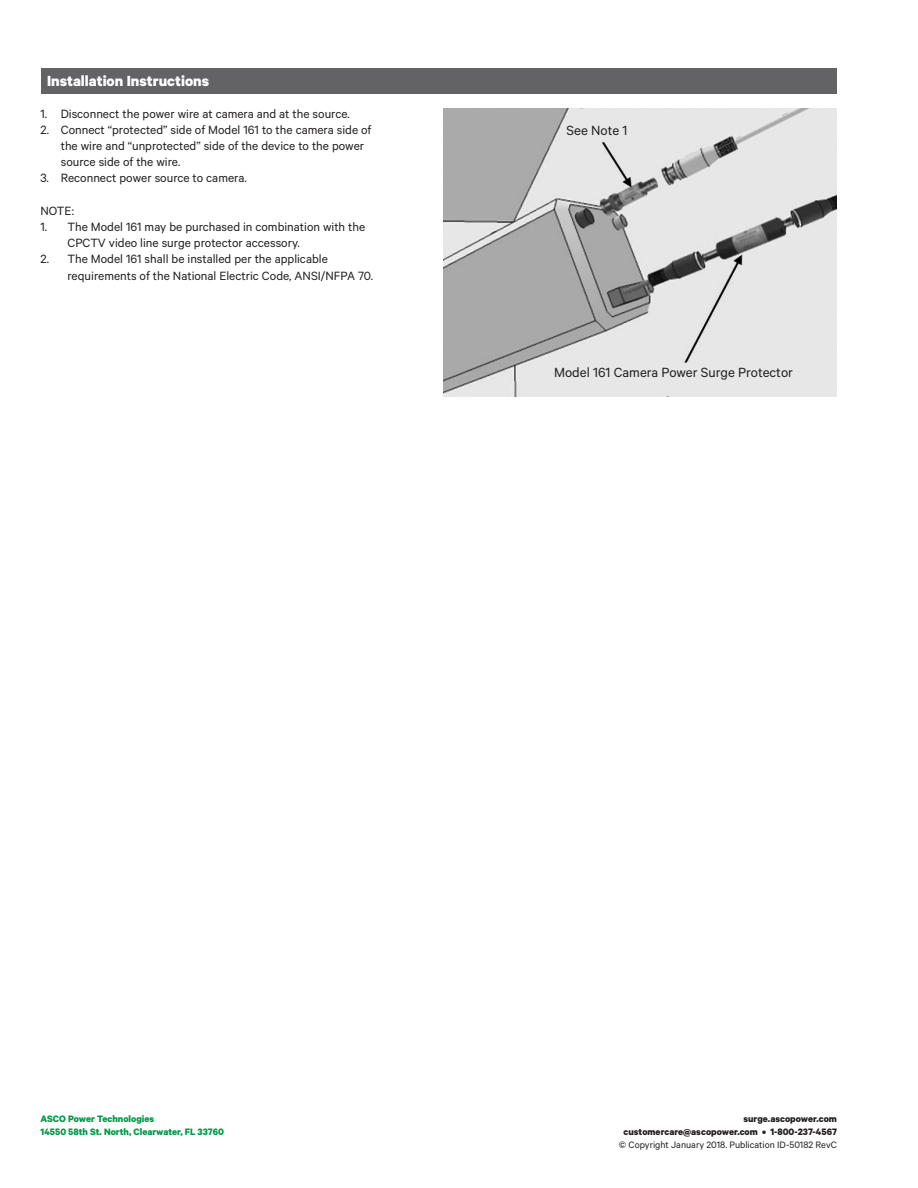
<style>
.page{position:relative;width:918px;height:1188px;background:#fff}
.page>*{position:absolute;margin:0;border:0;box-sizing:border-box;transform-origin:0 0}
.t1{font:700 16.5px "Calibre";color:#fff}
.t2{font:15px "Calibre";color:#231f20}
.t3{font:13.5px/16.2px "Calibre";color:#231f20}
.t4{font:700 10.5px/12.6px "Calibre";color:#231f20;text-align:right}
.t5{font:700 10.5px/12.6px "Calibre";color:#009847}
.t6{font:10.5px "Calibre";color:#231f20}
</style>
<div class="page">
<div style="left:41px;top:68px;width:795px;height:25px;background:#636366"></div>
<img style="left:444px;top:109px;width:393px;height:287px">
<p class="t1" style="left:47px;top:71px;width:164px">Installation Instructions</p>
<p class="t3" style="left:40px;top:105px;width:311px">1. Disconnect the power wire at camera and at the source.</p>
<p class="t3" style="left:61px;top:121px;width:312px;text-indent:-20px">2. Connect “protected” side of Model 161 to the camera side of the wire and “unprotected” side of the device to the power source side of the wire.</p>
<p class="t3" style="left:40px;top:170px;width:208px">3. Reconnect power source to camera.</p>
<p class="t3" style="left:40px;top:202px;width:35px">NOTE:</p>
<p class="t3" style="left:68px;top:218px;width:299px;text-indent:-27px">1. The Model 161 may be purchased in combination with the<br>CPCTV video line surge protector accessory.</p>
<p class="t3" style="left:68px;top:251px;width:307px;text-indent:-27px">2. The Model 161 shall be installed per the applicable requirements of the National Electric Code, ANSI/NFPA 70.</p>
<p class="t2" style="left:566px;top:122px;width:63px">See Note 1</p>
<p class="t2" style="left:554px;top:364px;width:240px">Model 161 Camera Power Surge Protector</p>
<p class="t5" style="left:41px;top:1112px;width:185px">ASCO Power Technologies<br>14550 58th St. North, Clearwater, FL 33760</p>
<p class="t4" style="left:624px;top:1112px;width:215px">surge.ascopower.com customercare@ascopower.com • 1-800-237-4567</p>
<p class="t6" style="left:619px;top:1138px;width:220px">© Copyright January 2018. Publication ID-50182 RevC</p>
</div>
